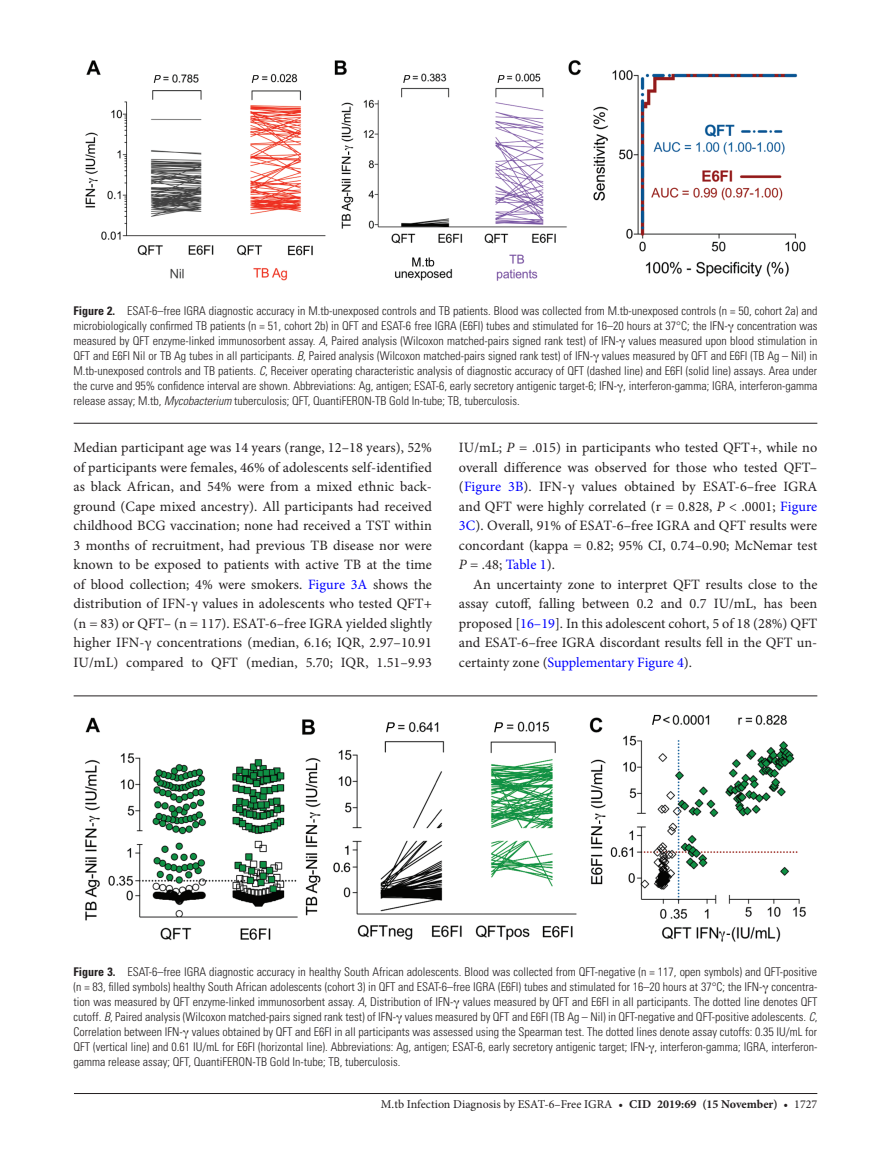
<style>
.page{position:relative;width:891px;height:1174px;background:#fff}
.page>*{position:absolute;margin:0;border:0;box-sizing:border-box;transform-origin:0 0}
.t1{font:14.25px/19.5px "Minion Pro";color:#231f20;text-align:justify}
.t2{font:300 condensed 12px/15px "Univers LT Std";color:#231f20;text-align:justify}
.t3{font:12px "Minion Pro";color:#231f20}
.s1{font-weight:700}
.s2{font-family:"Gandhari Unicode";font-weight:400;font-stretch:normal}
.s3{font-style:italic}
.s4{color:#00f}
</style>
<div class="page">
<hr style="left:74px;top:1093px;width:743px;height:1px;background:#231f20">
<hr style="left:74px;top:695px;width:743px;height:1px;background:#231f20">
<img style="left:85px;top:714px;width:721px;height:228px">
<hr style="left:74px;top:423px;width:743px;height:1px;background:#231f20">
<img style="left:85px;top:60px;width:721px;height:221px">
<p class="t2" style="left:74px;top:303px;width:745px"><span class="s1">Figure 2.</span> ESAT-6–free IGRA diagnostic accuracy in M.tb-unexposed controls and TB patients. Blood was collected from M.tb-unexposed controls (n = 50, cohort 2a) and microbiologically confirmed TB patients (n = 51, cohort 2b) in QFT and ESAT-6 free IGRA (E6FI) tubes and stimulated for 16–20 hours at 37°C; the IFN-<span class="s2">γ</span> concentration was measured by QFT enzyme-linked immunosorbent assay. <span class="s3">A</span>, Paired analysis (Wilcoxon matched-pairs signed rank test) of IFN-<span class="s2">γ</span> values measured upon blood stimulation in QFT and E6FI Nil or TB Ag tubes in all participants. <span class="s3">B</span>, Paired analysis (Wilcoxon matched-pairs signed rank test) of IFN-<span class="s2">γ</span> values measured by QFT and E6FI (TB Ag – Nil) in M.tb-unexposed controls and TB patients. <span class="s3">C</span>, Receiver operating characteristic analysis of diagnostic accuracy of QFT (dashed line) and E6FI (solid line) assays. Area under the curve and 95% confidence interval are shown. Abbreviations: Ag, antigen; ESAT-6, early secretory antigenic target-6; IFN-<span class="s2">γ</span>, interferon-gamma; IGRA, interferon-gamma release assay; M.tb, <span class="s3">Mycobacterium</span> tuberculosis; QFT, QuantiFERON-TB Gold In-tube; TB, tuberculosis.</p>
<p class="t1" style="left:74px;top:438px;width:360px">Median participant age was 14 years (range, 12–18 years), 52% of participants were females, 46% of adolescents self-identified as black African, and 54% were from a mixed ethnic back&shy;ground (Cape mixed ancestry). All participants had received childhood BCG vaccination; none had received a TST within 3 months of recruitment, had previous TB disease nor were known to be exposed to patients with active TB at the time of blood collection; 4% were smokers. <span class="s4">Figure 3A</span> shows the distribution of IFN-γ values in adolescents who tested QFT+ (n = 83) or QFT– (n = 117). ESAT-6–free IGRA yielded slightly higher IFN-γ concentrations (median, 6.16; IQR, 2.97–10.91<br>IU/mL) compared to QFT (median, 5.70; IQR, 1.51–9.93</p>
<p class="t1" style="left:459px;top:438px;width:360px">IU/mL; <span class="s3">P</span> = .015) in participants who tested QFT+, while no overall difference was observed for those who tested QFT– (<span class="s4">Figure 3B</span>). IFN-γ values obtained by ESAT-6–free IGRA and QFT were highly correlated (r = 0.828, <span class="s3">P</span> &lt; .0001; <span class="s4">Figure 3C</span>). Overall, 91% of ESAT-6–free IGRA and QFT results were concordant (kappa = 0.82; 95% CI, 0.74–0.90; McNemar test <span class="s3">P</span> = .48; <span class="s4">Table 1</span>).</p>
<p class="t1" style="left:459px;top:575px;width:360px;text-indent:14px">An uncertainty zone to interpret QFT results close to the assay cutoff, falling between 0.2 and 0.7 IU/mL, has been proposed [<span class="s4">16–19</span>]. In this adolescent cohort, 5 of 18 (28%) QFT and ESAT-6–free IGRA discordant results fell in the QFT un&shy;certainty zone (<span class="s4">Supplementary Figure 4</span>).</p>
<p class="t2" style="left:74px;top:965px;width:745px"><span class="s1">Figure 3.</span> ESAT-6–free IGRA diagnostic accuracy in healthy South African adolescents. Blood was collected from QFT-negative (n = 117, open symbols) and QFT-positive (n = 83, filled symbols) healthy South African adolescents (cohort 3) in QFT and ESAT-6–free IGRA (E6FI) tubes and stimulated for 16–20 hours at 37°C; the IFN-<span class="s2">γ</span> concentra&shy;tion was measured by QFT enzyme-linked immunosorbent assay. <span class="s3">A</span>, Distribution of IFN-<span class="s2">γ</span> values measured by QFT and E6FI in all participants. The dotted line denotes QFT cutoff. <span class="s3">B</span>, Paired analysis (Wilcoxon matched-pairs signed rank test) of IFN-<span class="s2">γ</span> values measured by QFT and E6FI (TB Ag – Nil) in QFT-negative and QFT-positive adolescents. <span class="s3">C</span>, Correlation between IFN-<span class="s2">γ</span> values obtained by QFT and E6FI in all participants was assessed using the Spearman test. The dotted lines denote assay cutoffs: 0.35 IU/mL for QFT (vertical line) and 0.61 IU/mL for E6FI (horizontal line). Abbreviations: Ag, antigen; ESAT-6, early secretory antigenic target; IFN-<span class="s2">γ</span>, interferon-gamma; IGRA, interferon&shy;gamma release assay; QFT, QuantiFERON-TB Gold In-tube; TB, tuberculosis.</p>
<p class="t3" style="left:381px;top:1096px;width:438px">M.tb Infection Diagnosis by ESAT-6–Free IGRA • <span class="s1">cid 2019:69 (15 November)</span> • 1727</p>
</div>
